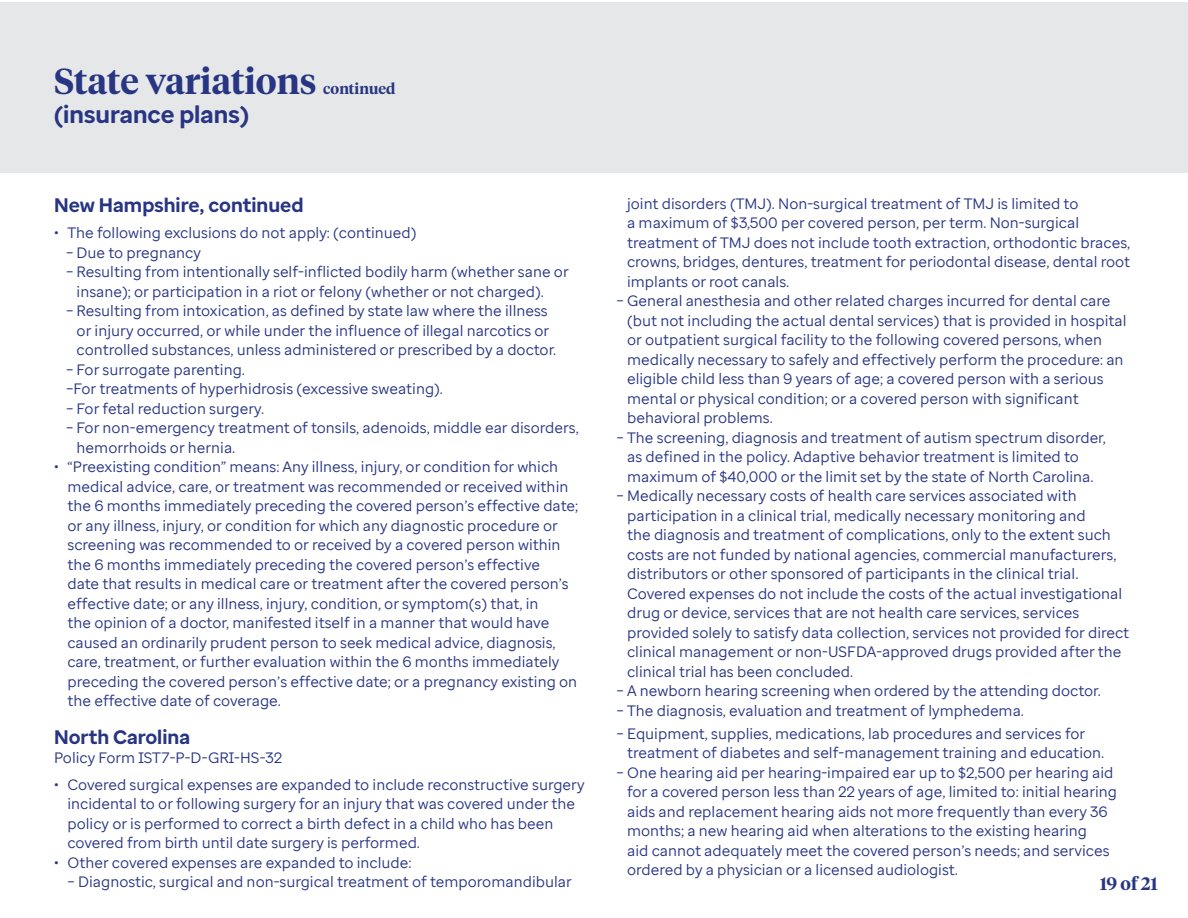
<style>
.page{position:relative;width:1188px;height:918px;background:#fff}
.page>*{position:absolute;margin:0;border:0;box-sizing:border-box;transform-origin:0 0}
.t1{font:600 36px "UHC Serif Headline";color:#283582}
.t2{font:700 24px "Enterprise Sans";color:#283582}
.t3{font:700 19.5px "Enterprise Sans";color:#283582}
.t4{font:600 18px "UHC Serif Headline";color:#283582}
.t5{font:15px/19.5px "Enterprise Sans";color:#283582}
.t6{font:600 15px "UHC Serif Headline";color:#283582}
</style>
<div class="page">
<div style="left:0;top:2px;width:1188px;height:171px;background:#e6e7e9"></div>
<h1 class="t1" style="left:54px;top:56px;width:264px">State variations</h1>
<h2 class="t2" style="left:54px;top:98px;width:197px">(insurance plans)</h2>
<p class="t6" style="left:323px;top:78px;width:74px">continued</p>
<h3 class="t3" style="left:54px;top:193px;width:251px">New Hampshire, continued</h3>
<p class="t5" style="left:54px;top:223px;width:364px">• The following exclusions do not apply: (continued)</p>
<p class="t5" style="left:66px;top:243px;width:136px">– Due to pregnancy</p>
<p class="t5" style="left:77px;top:262px;width:494px;text-indent:-11px">– Resulting from intentionally self-inflicted bodily harm (whether sane or insane); or participation in a riot or felony (whether or not charged).</p>
<p class="t5" style="left:77px;top:301px;width:481px;text-indent:-11px">– Resulting from intoxication, as defined by state law where the illness or injury occurred, or while under the influence of illegal narcotics or controlled substances, unless administered or prescribed by a doctor.</p>
<p class="t5" style="left:66px;top:360px;width:379px">– For surrogate parenting.<br>–For treatments of hyperhidrosis (excessive sweating).</p>
<p class="t5" style="left:66px;top:399px;width:200px">– For fetal reduction surgery.</p>
<p class="t5" style="left:77px;top:418px;width:504px;text-indent:-11px">– For non-emergency treatment of tonsils, adenoids, middle ear disorders, hemorrhoids or hernia.</p>
<p class="t5" style="left:68px;top:457px;width:512px;text-indent:-14px">• “Preexisting condition” means: Any illness, injury, or condition for which medical advice, care, or treatment was recommended or received within the 6 months immediately preceding the covered person’s effective date; or any illness, injury, or condition for which any diagnostic procedure or screening was recommended to or received by a covered person within the 6 months immediately preceding the covered person’s effective<br>date that results in medical care or treatment after the covered person’s effective date; or any illness, injury, condition, or symptom(s) that, in<br>the opinion of a doctor, manifested itself in a manner that would have caused an ordinarily prudent person to seek medical advice, diagnosis, care, treatment, or further evaluation within the 6 months immediately preceding the covered person’s effective date; or a pregnancy existing on the effective date of coverage.</p>
<h3 class="t3" style="left:54px;top:724px;width:138px">North Carolina</h3>
<p class="t5" style="left:54px;top:748px;width:230px">Policy Form IST7-P-D-GRI-HS-32</p>
<p class="t5" style="left:68px;top:775px;width:519px;text-indent:-14px">• Covered surgical expenses are expanded to include reconstructive surgery incidental to or following surgery for an injury that was covered under the policy or is performed to correct a birth defect in a child who has been covered from birth until date surgery is performed.</p>
<p class="t5" style="left:54px;top:853px;width:359px">• Other covered expenses are expanded to include:</p>
<p class="t5" style="left:68px;top:872px;width:506px">– Diagnostic, surgical and non-surgical treatment of temporomandibular</p>
<p class="t5" style="left:627px;top:194px;width:505px">joint disorders (TMJ). Non-surgical treatment of TMJ is limited to<br>a maximum of $3,500 per covered person, per term. Non-surgical treatment of TMJ does not include tooth extraction, orthodontic braces, crowns, bridges, dentures, treatment for periodontal disease, dental root implants or root canals.</p>
<p class="t5" style="left:627px;top:291px;width:501px;text-indent:-11px">– General anesthesia and other related charges incurred for dental care (but not including the actual dental services) that is provided in hospital or outpatient surgical facility to the following covered persons, when medically necessary to safely and effectively perform the procedure: an eligible child less than 9 years of age; a covered person with a serious mental or physical condition; or a covered person with significant behavioral problems.</p>
<p class="t5" style="left:627px;top:428px;width:480px;text-indent:-11px">– The screening, diagnosis and treatment of autism spectrum disorder, as defined in the policy. Adaptive behavior treatment is limited to maximum of $40,000 or the limit set by the state of North Carolina.</p>
<p class="t5" style="left:627px;top:486px;width:504px;text-indent:-11px">– Medically necessary costs of health care services associated with participation in a clinical trial, medically necessary monitoring and<br>the diagnosis and treatment of complications, only to the extent such costs are not funded by national agencies, commercial manufacturers, distributors or other sponsored of participants in the clinical trial.<br>Covered expenses do not include the costs of the actual investigational drug or device, services that are not health care services, services provided solely to satisfy data collection, services not provided for direct clinical management or non-USFDA-approved drugs provided after the clinical trial has been concluded.</p>
<p class="t5" style="left:616px;top:681px;width:486px">– A newborn hearing screening when ordered by the attending doctor.</p>
<p class="t5" style="left:616px;top:701px;width:409px">– The diagnosis, evaluation and treatment of lymphedema.</p>
<p class="t5" style="left:627px;top:723px;width:479px;text-indent:-11px">– Equipment, supplies, medications, lab procedures and services for treatment of diabetes and self-management training and education.</p>
<p class="t5" style="left:627px;top:762px;width:492px;text-indent:-11px">– One hearing aid per hearing-impaired ear up to $2,500 per hearing aid for a covered person less than 22 years of age, limited to: initial hearing aids and replacement hearing aids not more frequently than every 36 months; a new hearing aid when alterations to the existing hearing<br>aid cannot adequately meet the covered person’s needs; and services ordered by a physician or a licensed audiologist.</p>
<p class="t4" style="left:1100px;top:871px;width:60px">19 of 21</p>
</div>
